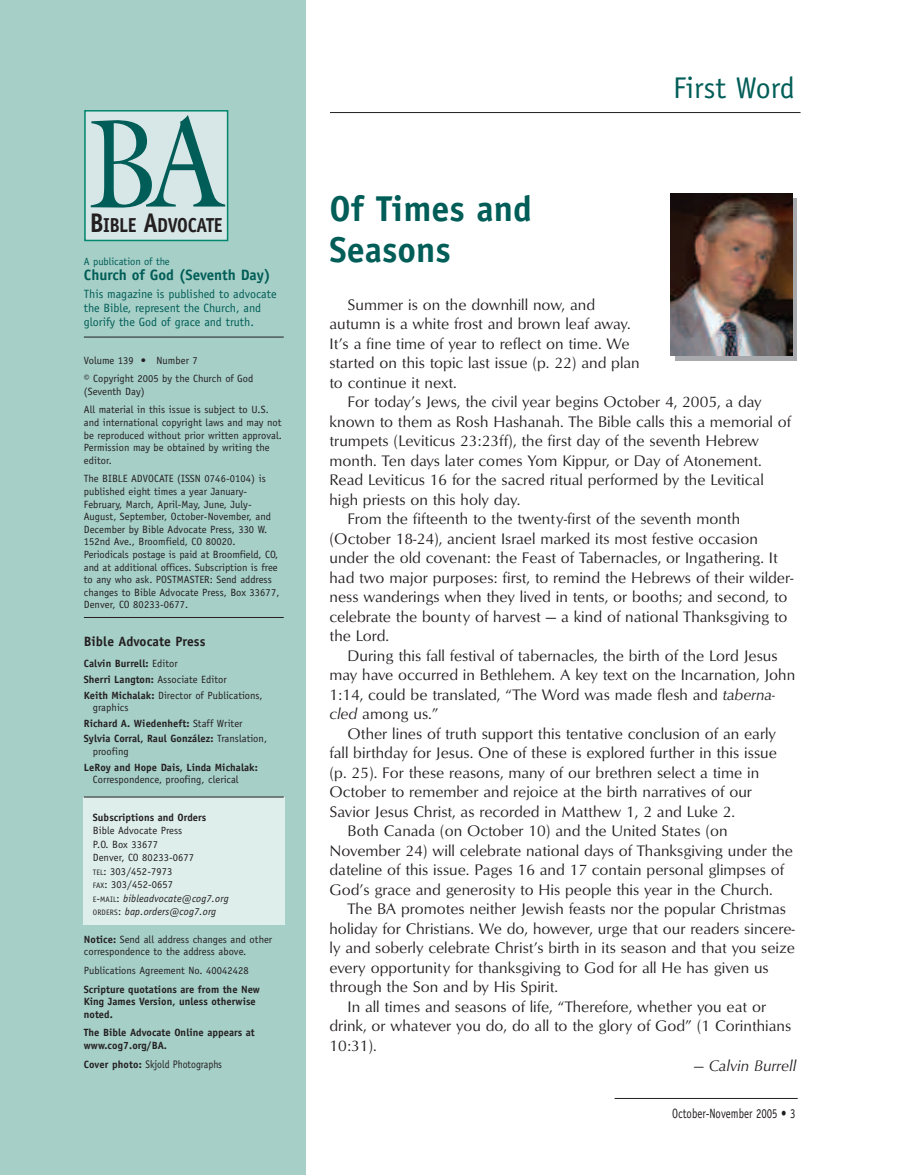
<style>
.page{position:relative;width:905px;height:1175px;background:#fff}
.page>*{position:absolute;margin:0;border:0;box-sizing:border-box;transform-origin:0 0}
.t1{font:127.5px "Galliard";color:#005d57;scale:.85 1}
.t2{font:700 36px/40.5px "Officina Sans";color:#005d57}
.t3{font:30px "Officina Sans";color:#005d57}
.t4{font:700 20.25px "Officina Sans";letter-spacing:-.02em;color:#231f20;scale:.9 1}
.t5{font:15.75px/19.5px "Optimum Roman DTC";color:#231f20}
.t6{font:15.75px "Optimum Roman Italic DTC";color:#231f20}
.t7{font:700 15px "Officina Sans";color:#005d57}
.t8{font:13.5px "Officina Sans";color:#231f20;scale:.8 1}
.t9{font:700 13.5px "Officina Sans";letter-spacing:.005em;color:#231f20}
.t10{font:12px/14.2px "Officina Sans";color:#005d57}
.t11{font:10.95px "Officina Sans";color:#231f20;scale:.9 1}
.t12{font:10.5px/12.6px "Officina Sans";letter-spacing:.005em;color:#231f20}
.t13{font:700 10.5px/12.6px "Officina Sans";letter-spacing:.005em;color:#231f20}
.t14{font:10.5px "Officina Sans";color:#005d57}
.s1{font-size:27px}
.s2{font-weight:700}
.s3{font-weight:400}
.s4{font-size:7.8px}
.s5{font-style:italic}
.s6{font-weight:700;font-size:10.5px}
.s7{font-family:"Optimum Roman Italic DTC"}
</style>
<div class="page">
<div style="left:0;top:0;width:306px;height:1174px;background:#a6cfc7"></div>
<hr style="left:614px;top:1098px;width:183px;height:1px;background:#231f20">
<hr style="left:330px;top:112px;width:470px;height:1px;background:#231f20">
<div style="left:675px;top:198px;width:122px;height:162px;background:linear-gradient(to right,#a8a9ad,#a8a9ad)"></div>
<img style="left:671px;top:194px;width:121px;height:162px">
<div style="left:85px;top:111px;width:142px;height:129px;background:#d7e6e6"></div>
<div style="left:84px;top:110px;width:144px;height:131px;border:2px solid #00876e"></div>
<div style="left:83px;top:796px;width:201px;height:128px;background:#ddeeeb"></div>
<hr style="left:84px;top:337px;width:200px;height:1px;background:#231f20">
<hr style="left:84px;top:617px;width:200px;height:1px;background:#231f20">
<hr style="left:84px;top:796px;width:200px;height:1px;background:#231f20">
<h1 class="t1" style="left:87px;top:88px;width:160px">BA</h1>
<p class="t4" style="left:90px;top:217px;width:149px"><span class="s1">B</span>IBLE <span class="s1">A</span>DVOCATE</p>
<p class="t14" style="left:84px;top:257px;width:87px">A publication of the</p>
<p class="t7" style="left:84px;top:270px;width:188px">Church of God (Seventh Day)</p>
<p class="t10" style="left:84px;top:287px;width:194px">This magazine is published to advocate the Bible, represent the Church, and glorify the God of grace and truth.</p>
<p class="t12" style="left:84px;top:351px;width:171px;line-height:18.6px">Volume 139 • Number 7<br>© Copyright 2005 by the Church of God</p>
<p class="t12" style="left:84px;top:383px;width:186px;line-height:18.6px">(Seventh Day)<br>All material in this issue is subject to U.S.</p>
<p class="t12" style="left:84px;top:417px;width:200px">and international copyright laws and may not be reproduced without prior written approval.<br>Permission may be obtained by writing the editor.</p>
<p class="t12" style="left:84px;top:473px;width:197px">The BIBLE ADVOCATE (ISSN 0746-0104) is published eight times a year January-February, March, April-May, June, July-August, September, October-November, and December by Bible Advocate Press, 330 W.<br>152nd Ave., Broomfield, CO 80020.<br>Periodicals postage is paid at Broomfield, CO, and at additional offices. Subscription is free to any who ask. POSTMASTER: Send address changes to Bible Advocate Press, Box 33677, Denver, CO 80233-0677.</p>
<p class="t9" style="left:84px;top:636px;width:123px">Bible Advocate Press</p>
<p class="t12" style="left:84px;top:657px;width:180px;line-height:15.6px"><span class="s2">Calvin Burrell:</span> Editor<br><span class="s2">Sherri Langton:</span> Associate Editor<br><span class="s2">Keith Michalak:</span> Director of Publications,</p>
<p class="t13" style="left:84px;top:700px;width:185px;line-height:15.6px;text-indent:9px"><span class="s3">graphics<br></span>Richard A. Wiedenheft: <span class="s3">Staff Writer<br></span>Sylvia Corral, Raul González: <span class="s3">Translation,</span></p>
<p class="t12" style="left:93px;top:746px;width:37px">proofing</p>
<p class="t13" style="left:84px;top:761px;width:175px">LeRoy and Hope Dais, Linda Michalak:</p>
<p class="t12" style="left:93px;top:774px;width:147px">Correspondence, proofing, clerical</p>
<p class="t13" style="left:93px;top:811px;width:115px">Subscriptions and Orders</p>
<p class="t12" style="left:93px;top:824px;width:137px;line-height:13.5px">Bible Advocate Press<br>P.O. Box 33677<br>Denver, CO 80233-0677<br><span class="s4">TEL</span>: 303/452-7973<br><span class="s4">FAX</span>: 303/452-0657<br><span class="s4">E</span>-<span class="s4">MAIL</span>: <span class="s5">bibleadvocate@cog7.org<br></span><span class="s4">ORDERS</span>: <span class="s5">bap.orders@cog7.org</span></p>
<p class="t12" style="left:84px;top:933px;width:190px"><span class="s2">Notice:</span> Send all address changes and other correspondence to the address above.</p>
<p class="t12" style="left:84px;top:965px;width:166px">Publications Agreement No. 40042428</p>
<p class="t13" style="left:84px;top:983px;width:177px">Scripture quotations are from the New<br>King James Version, unless otherwise noted.</p>
<p class="t13" style="left:84px;top:1027px;width:172px">The Bible Advocate Online appears at www.cog7.org/BA<span class="s5">.</span></p>
<p class="t11" style="left:84px;top:1060px;width:155px"><span class="s6">Cover photo:</span> Skjold Photographs</p>
<h3 class="t3" style="left:673px;top:76px;width:123px">First Word</h3>
<h2 class="t2" style="left:329px;top:192px;width:204px">Of Times and<br>Seasons</h2>
<p class="t5" style="left:329px;top:294px;width:312px;text-indent:18px">Summer is on the downhill now, and autumn is a white frost and brown leaf away.<br>It’s a fine time of year to reflect on time. We started on this topic last issue (p. 22) and plan to continue it next.</p>
<p class="t5" style="left:347px;top:392px;width:416px">For today’s Jews, the civil year begins October 4, 2005, a day</p>
<p class="t5" style="left:329px;top:411px;width:463px">known to them as Rosh Hashanah. The Bible calls this a memorial of</p>
<p class="t5" style="left:329px;top:431px;width:431px">trumpets (Leviticus 23:23ff), the first day of the seventh Hebrew</p>
<p class="t5" style="left:329px;top:450px;width:434px">month. Ten days later comes Yom Kippur, or Day of Atonement.</p>
<p class="t5" style="left:329px;top:470px;width:435px">Read Leviticus 16 for the sacred ritual performed by the Levitical</p>
<p class="t5" style="left:329px;top:489px;width:192px">high priests on this holy day.</p>
<p class="t5" style="left:347px;top:509px;width:394px">From the fifteenth to the twenty-first of the seventh month</p>
<p class="t5" style="left:329px;top:528px;width:430px">(October 18-24), ancient Israel marked its most festive occasion</p>
<p class="t5" style="left:329px;top:548px;width:449px">under the old covenant: the Feast of Tabernacles, or Ingathering. It</p>
<p class="t5" style="left:329px;top:567px;width:465px">had two major purposes: first, to remind the Hebrews of their wilder-</p>
<p class="t5" style="left:329px;top:587px;width:459px">ness wanderings when they lived in tents, or booths; and second, to</p>
<p class="t5" style="left:329px;top:606px;width:459px">celebrate the bounty of harvest — a kind of national Thanksgiving to</p>
<p class="t5" style="left:329px;top:626px;width:61px">the Lord.</p>
<p class="t5" style="left:347px;top:645px;width:431px">During this fall festival of tabernacles, the birth of the Lord Jesus</p>
<p class="t5" style="left:329px;top:665px;width:467px">may have occurred in Bethlehem. A key text on the Incarnation, John</p>
<p class="t5" style="left:329px;top:684px;width:447px">1:14, could be translated, “The Word was made flesh and <span class="s7">taberna-</span></p>
<p class="t5" style="left:329px;top:704px;width:110px"><span class="s7">cled</span> among us.”</p>
<p class="t5" style="left:347px;top:723px;width:430px">Other lines of truth support this tentative conclusion of an early</p>
<p class="t5" style="left:329px;top:743px;width:449px">fall birthday for Jesus. One of these is explored further in this issue</p>
<p class="t5" style="left:329px;top:762px;width:431px">(p. 25). For these reasons, many of our brethren select a time in</p>
<p class="t5" style="left:329px;top:782px;width:424px">October to remember and rejoice at the birth narratives of our</p>
<p class="t5" style="left:329px;top:801px;width:407px">Savior Jesus Christ, as recorded in Matthew 1, 2 and Luke 2.</p>
<p class="t5" style="left:347px;top:821px;width:381px">Both Canada (on October 10) and the United States (on</p>
<p class="t5" style="left:329px;top:840px;width:465px">November 24) will celebrate national days of Thanksgiving under the</p>
<p class="t5" style="left:329px;top:860px;width:456px">dateline of this issue. Pages 16 and 17 contain personal glimpses of</p>
<p class="t5" style="left:329px;top:879px;width:444px">God’s grace and generosity to His people this year in the Church.</p>
<p class="t5" style="left:347px;top:899px;width:440px">The BA promotes neither Jewish feasts nor the popular Christmas</p>
<p class="t5" style="left:329px;top:918px;width:467px">holiday for Christians. We do, however, urge that our readers sincere-</p>
<p class="t5" style="left:329px;top:938px;width:467px">ly and soberly celebrate Christ’s birth in its season and that you seize</p>
<p class="t5" style="left:329px;top:957px;width:441px">every opportunity for thanksgiving to God for all He has given us</p>
<p class="t5" style="left:329px;top:977px;width:230px">through the Son and by His Spirit.</p>
<p class="t5" style="left:347px;top:996px;width:420px">In all times and seasons of life, “Therefore, whether you eat or</p>
<p class="t5" style="left:329px;top:1016px;width:463px">drink, or whatever you do, do all to the glory of God” (1 Corinthians</p>
<p class="t5" style="left:329px;top:1035px;width:49px">10:31).</p>
<p class="t6" style="left:693px;top:1055px;width:104px">— Calvin Burrell</p>
<p class="t8" style="left:672px;top:1108px;width:155px">October-November 2005 • 3</p>
</div>
